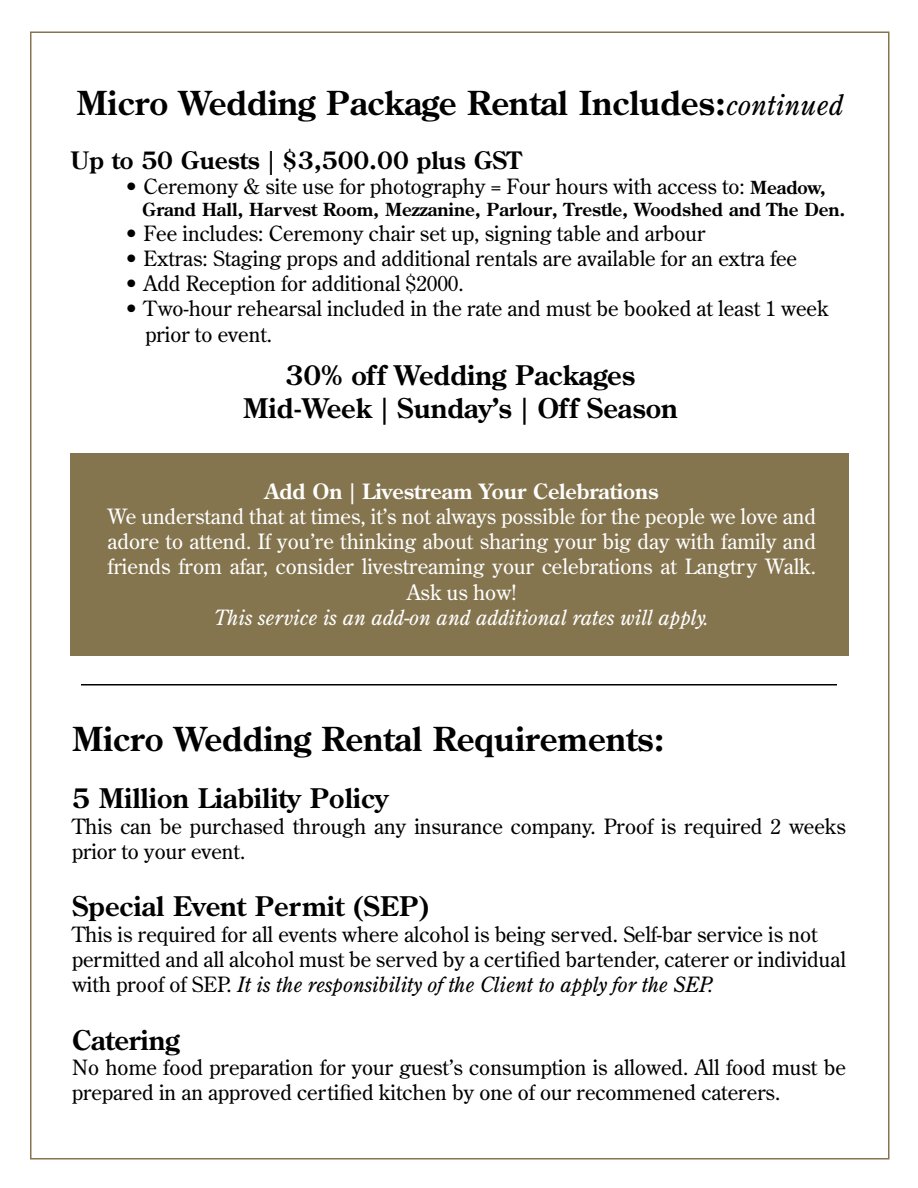
<style>
.page{position:relative;width:918px;height:1188px;background:#fff}
.page>*{position:absolute;margin:0;border:0;box-sizing:border-box;transform-origin:0 0}
.t1{font:700 33px "Century Old Style Std";color:#010101}
.t2{font:700 27px/33px "Century Old Style Std";color:#010101;text-align:center}
.t3{font:700 24px "Century Old Style Std";color:#010101}
.t4{font:21px/25.2px "Century Old Style Std";color:#010101}
.t5{font:21px/25.2px "Century Old Style Std";color:#fff;text-align:center}
.t6{font:italic 21px "Century Old Style Std";color:#fff}
.t7{font:700 21px "Century Old Style Std";color:#fff}
.t8{font:700 18px "Century Old Style Std";color:#010101}
.s1{font-weight:400;font-style:italic;font-size:28.5px}
.s2{font-weight:700;font-size:18px}
.s3{font-style:italic}
</style>
<div class="page">
<div style="left:70px;top:453px;width:779px;height:203px;background:#85754e"></div>
<hr style="left:81px;top:684px;width:756px;height:2px;background:#010101">
<h1 class="t1" style="left:76px;top:81px;width:768px">Micro Wedding Package Rental Includes:<span class="s1">continued</span></h1>
<p class="t3" style="left:70px;top:144px;width:453px">Up to 50 Guests | $3,500.00 plus GST</p>
<p class="t4" style="left:124px;top:173px;width:703px">• Ceremony &amp; site use for photography = Four hours with access to: <span class="s2">Meadow,</span></p>
<p class="t8" style="left:142px;top:197px;width:705px">Grand Hall, Harvest Room, Mezzanine, Parlour, Trestle, Woodshed and The Den.</p>
<p class="t4" style="left:124px;top:220px;width:583px">• Fee includes: Ceremony chair set up, signing table and arbour</p>
<p class="t4" style="left:124px;top:245px;width:674px">• Extras: Staging props and additional rentals are available for an extra fee</p>
<p class="t4" style="left:124px;top:271px;width:341px">• Add Reception for additional $2000.</p>
<p class="t4" style="left:145px;top:296px;width:685px;text-indent:-21px">• Two-hour rehearsal included in the rate and must be booked at least 1 week prior to event.</p>
<p class="t2" style="left:243px;top:358px;width:436px">30% off Wedding Packages<br>Mid-Week | Sunday’s | Off Season</p>
<p class="t7" style="left:265px;top:477px;width:395px">Add On | Livestream Your Celebrations</p>
<p class="t5" style="left:108px;top:503px;width:710px">We understand that at times, it’s not always possible for the people we love and adore to attend. If you’re thinking about sharing your big day with family and friends from afar, consider livestreaming your celebrations at Langtry Walk.<br>Ask us how!</p>
<p class="t6" style="left:214px;top:604px;width:497px">This service is an add-on and additional rates will apply.</p>
<h1 class="t1" style="left:72px;top:717px;width:594px">Micro Wedding Rental Requirements:</h1>
<p class="t2" style="left:72px;top:781px;width:318px">5 Million Liability Policy</p>
<p class="t4" style="left:72px;top:813px;width:776px">This can be purchased through any insurance company. Proof is required 2 weeks prior to your event.</p>
<p class="t2" style="left:72px;top:889px;width:359px">Special Event Permit (SEP)</p>
<p class="t4" style="left:72px;top:921px;width:775px">This is required for all events where alcohol is being served. Self-bar service is not permitted and all alcohol must be served by a certified bartender, caterer or individual with proof of SEP. <span class="s3">It is the responsibility of the Client to apply for the SEP.</span></p>
<p class="t2" style="left:72px;top:1023px;width:109px">Catering</p>
<p class="t4" style="left:72px;top:1054px;width:775px">No home food preparation for your guest’s consumption is allowed. All food must be prepared in an approved certified kitchen by one of our recommened caterers.</p>
</div>
